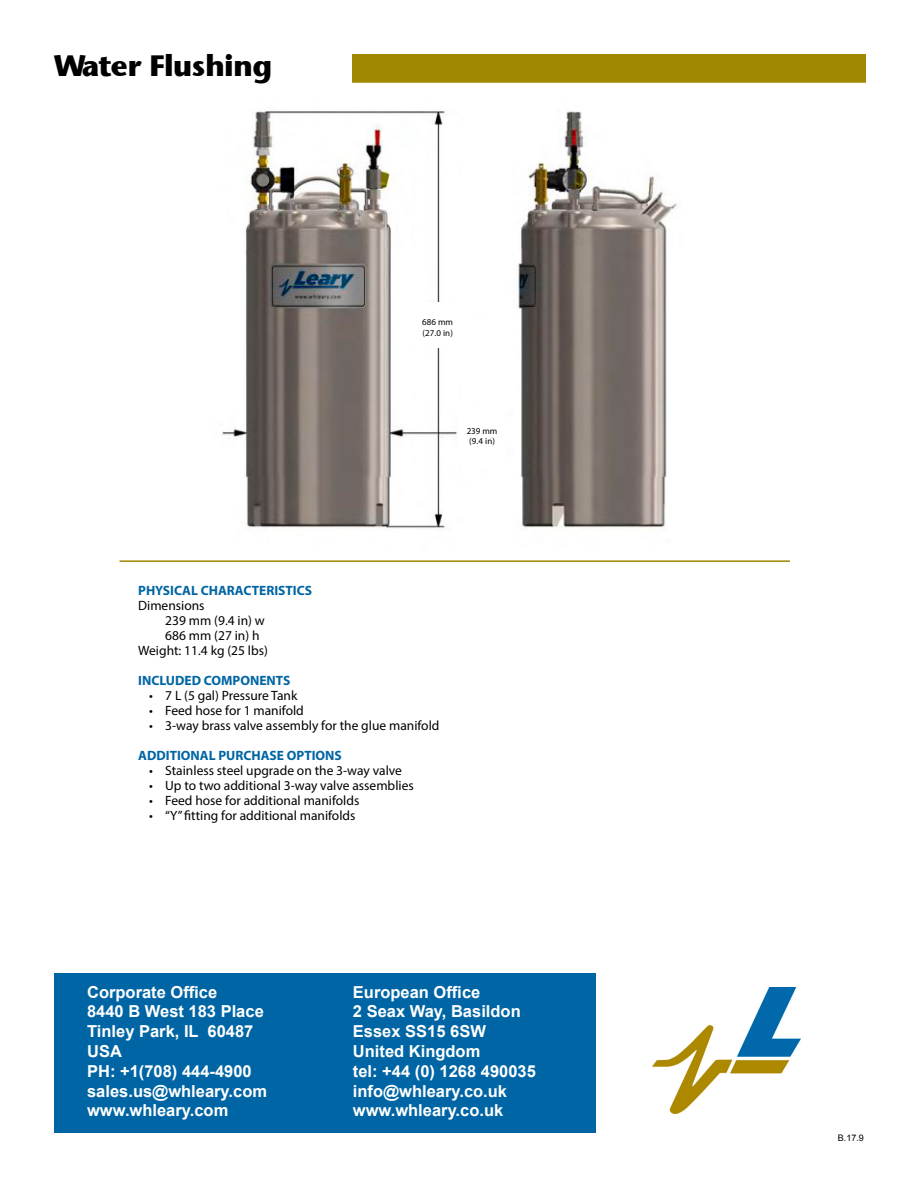
<style>
.page{position:relative;width:918px;height:1188px;background:#fff}
.page>*{position:absolute;margin:0;border:0;box-sizing:border-box;transform-origin:0 0}
.t1{font:700 30px "Stone Sans";color:#000}
.t2{font:700 16.5px/19.8px "Arial";color:#fff}
.t3{font:13.5px "Myriad Pro";color:#000}
.t4{font:700 13.5px "Myriad Pro";color:#0065a4}
.t5{font:9px/10.5px "Myriad Pro";color:#000}
.t6{font:9px "Arial";color:#000}
</style>
<div class="page">
<div style="left:54px;top:973px;width:541px;height:159px;background:#0065a4"></div>
<img style="left:653px;top:987px;width:147px;height:127px">
<hr style="left:119px;top:560px;width:671px;height:2px;background:#a28800">
<div style="left:352px;top:54px;width:513px;height:29px;background:#a28800"></div>
<img style="left:222px;top:110px;width:456px;height:420px">
<div style="left:406px;top:302px;width:63px;height:46px;background:#fff"></div>
<div style="left:458px;top:410px;width:48px;height:54px;background:#fff"></div>
<h1 class="t1" style="left:54px;top:47px;width:220px">Water Flushing</h1>
<p class="t5" style="left:422px;top:317px;width:32px">686 mm (27.0 in)</p>
<p class="t5" style="left:467px;top:425px;width:32px">239 mm (9.4 in)</p>
<p class="t4" style="left:138px;top:582px;width:175px">PHYSICAL CHARACTERISTICS</p>
<p class="t3" style="left:138px;top:597px;width:68px">Dimensions</p>
<p class="t3" style="left:165px;top:612px;width:101px">239 mm (9.4 in) w</p>
<p class="t3" style="left:165px;top:627px;width:96px">686 mm (27 in) h</p>
<p class="t3" style="left:138px;top:642px;width:131px">Weight: 11.4 kg (25 lbs)</p>
<p class="t4" style="left:138px;top:672px;width:154px">INCLUDED COMPONENTS</p>
<p class="t3" style="left:149px;top:687px;width:150px">• 7 L (5 gal) Pressure Tank</p>
<p class="t3" style="left:149px;top:702px;width:156px">• Feed hose for 1 manifold</p>
<p class="t3" style="left:149px;top:717px;width:292px">• 3-way brass valve assembly for the glue manifold</p>
<p class="t4" style="left:138px;top:747px;width:205px">ADDITIONAL PURCHASE OPTIONS</p>
<p class="t3" style="left:149px;top:762px;width:255px">• Stainless steel upgrade on the 3-way valve</p>
<p class="t3" style="left:149px;top:777px;width:266px">• Up to two additional 3-way valve assemblies</p>
<p class="t3" style="left:149px;top:792px;width:212px">• Feed hose for additional manifolds</p>
<p class="t3" style="left:149px;top:807px;width:208px">• “Y” fitting for additional manifolds</p>
<p class="t2" style="left:87px;top:982px;width:181px">Corporate Office<br>8440 B West 183 Place<br>Tinley Park, IL 60487<br>USA<br>PH: +1(708) 444-4900 sales.us@whleary.com www.whleary.com</p>
<p class="t2" style="left:353px;top:982px;width:184px">European Office<br>2 Seax Way, Basildon<br>Essex SS15 6SW<br>United Kingdom<br>tel: +44 (0) 1268 490035 info@whleary.co.uk www.whleary.co.uk</p>
<p class="t6" style="left:838px;top:1131px;width:28px">B.17.9</p>
</div>
